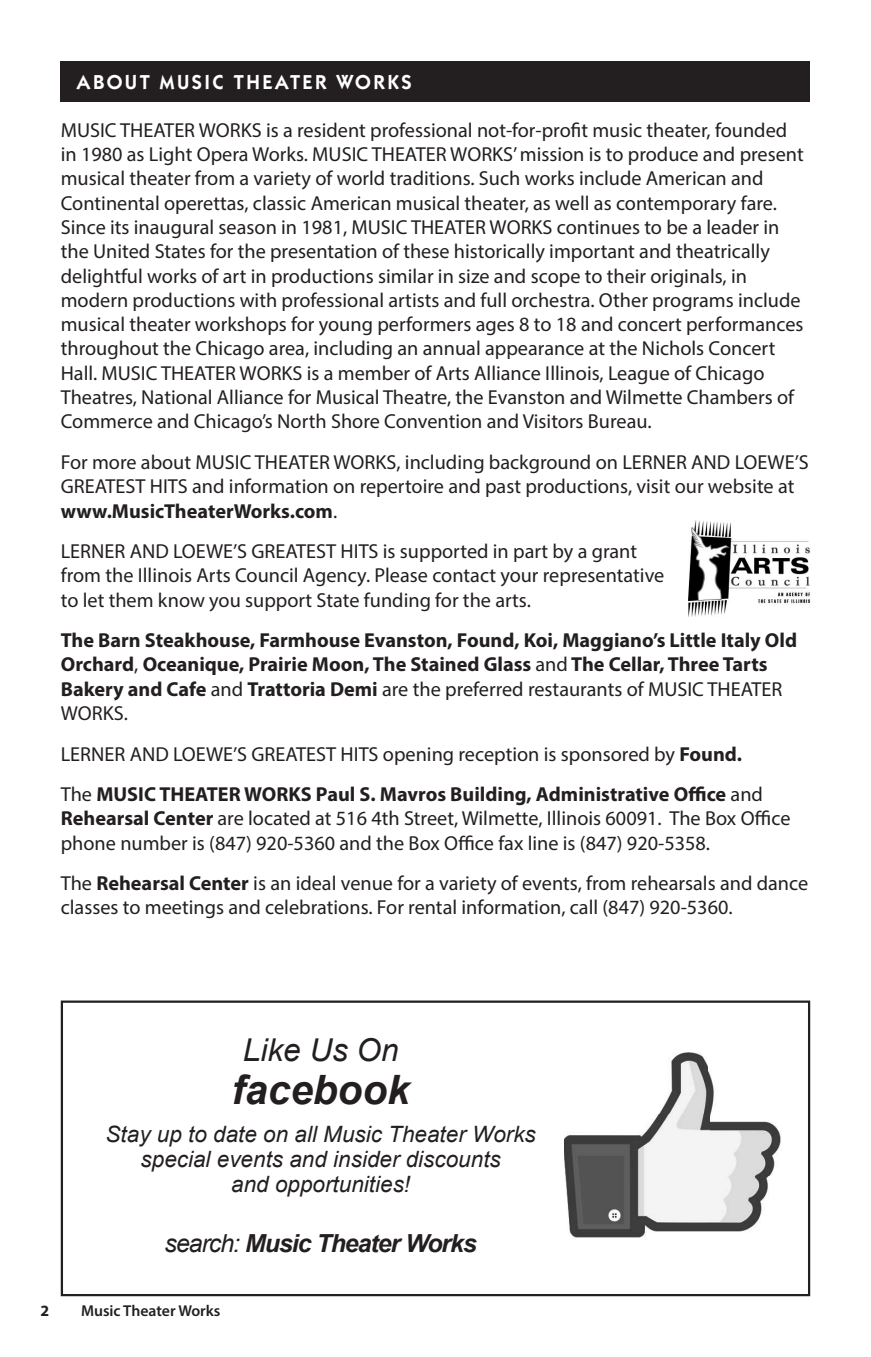
<style>
.page{position:relative;width:871px;height:1357px;background:#fff}
.page>*{position:absolute;margin:0;border:0;box-sizing:border-box;transform-origin:0 0}
.t1{font:italic 700 40.5px "Arial";color:#231f20}
.t2{font:italic 31.5px "Arial";color:#231f20}
.t3{font:italic 700 24.97px "Arial";letter-spacing:-.04em;color:#231f20}
.t4{font:italic 22.5px/24.8px "Arial";color:#231f20;text-align:center}
.t5{font:20.25px/24.3px "Myriad Pro";color:#231f20}
.t6{font:700 20.25px/24.3px "Myriad Pro";color:#231f20}
.t7{font:600 20.25px "Itc Kabel";letter-spacing:.125em;color:#fff}
.t8{font:600 15.75px "Myriad Pro";color:#231f20}
.t9{font:700 15.75px "Myriad Pro";color:#231f20}
.s1{font-weight:700}
.s2{font-weight:400}
</style>
<div class="page">
<div style="left:61px;top:61px;width:749px;height:40px;background:#231f20"></div>
<svg style="left:564px;top:1052px;width:217px;height:186px"></svg>
<div style="left:61px;top:1000px;width:749px;height:296px;border:2px solid #231f20"></div>
<img style="left:688px;top:521px;width:122px;height:95px">
<p class="t7" style="left:77px;top:70px;width:336px">ABOUT MUSIC THEATER WORKS</p>
<p class="t5" style="left:61px;top:117px;width:744px">MUSIC THEATER WORKS is a resident professional not-for-profit music theater, founded in 1980 as Light Opera Works. MUSIC THEATER WORKS’ mission is to produce and present musical theater from a variety of world traditions. Such works include American and Continental operettas, classic American musical theater, as well as contemporary fare.<br>Since its inaugural season in 1981, MUSIC THEATER WORKS continues to be a leader in the United States for the presentation of these historically important and theatrically delightful works of art in productions similar in size and scope to their originals, in modern productions with professional artists and full orchestra. Other programs include musical theater workshops for young performers ages 8 to 18 and concert performances throughout the Chicago area, including an annual appearance at the Nichols Concert Hall. MUSIC THEATER WORKS is a member of Arts Alliance Illinois, League of Chicago Theatres, National Alliance for Musical Theatre, the Evanston and Wilmette Chambers of Commerce and Chicago’s North Shore Convention and Visitors Bureau.</p>
<p class="t5" style="left:61px;top:450px;width:749px">For more about MUSIC THEATER WORKS, including background on LERNER AND LOEWE’S<br>GREATEST HITS and information on repertoire and past productions, visit our website at <span class="s1">www.MusicTheaterWorks.com</span>.</p>
<p class="t5" style="left:61px;top:539px;width:605px">LERNER AND LOEWE’S GREATEST HITS is supported in part by a grant from the Illinois Arts Council Agency. Please contact your representative to let them know you support State funding for the arts.</p>
<p class="t6" style="left:61px;top:627px;width:738px">The Barn Steakhouse, Farmhouse Evanston, Found, Koi, Maggiano’s Little Italy Old Orchard<span class="s2">,</span> Oceanique, Prairie Moon, The Stained Glass <span class="s2">and</span> The Cellar, Three Tarts Bakery and Cafe <span class="s2">and</span> Trattoria Demi <span class="s2">are the preferred restaurants of MUSIC THEATER WORKS.</span></p>
<p class="t5" style="left:61px;top:741px;width:683px">LERNER AND LOEWE’S GREATEST HITS opening reception is sponsored by <span class="s1">Found.</span></p>
<p class="t5" style="left:61px;top:782px;width:731px">The <span class="s1">MUSIC THEATER WORKS Paul S. Mavros Building, Administrative Office</span> and<br><span class="s1">Rehearsal Center</span> are located at 516 4th Street, Wilmette, Illinois 60091. The Box Office phone number is (847) 920-5360 and the Box Office fax line is (847) 920-5358.</p>
<p class="t5" style="left:61px;top:871px;width:749px">The <span class="s1">Rehearsal Center</span> is an ideal venue for a variety of events, from rehearsals and dance classes to meetings and celebrations. For rental information, call (847) 920-5360.</p>
<p class="t2" style="left:243px;top:1030px;width:157px">Like Us On</p>
<p class="t1" style="left:232px;top:1063px;width:179px">facebook</p>
<p class="t4" style="left:106px;top:1122px;width:432px">Stay up to date on all Music Theater Works special events and insider discounts<br>and opportunities!</p>
<p class="t3" style="left:165px;top:1226px;width:314px"><span class="s2">search:</span> Music Theater Works</p>
<p class="t9" style="left:40px;top:1301px;width:10px">2</p>
<p class="t8" style="left:81px;top:1301px;width:141px">Music Theater Works</p>
</div>
